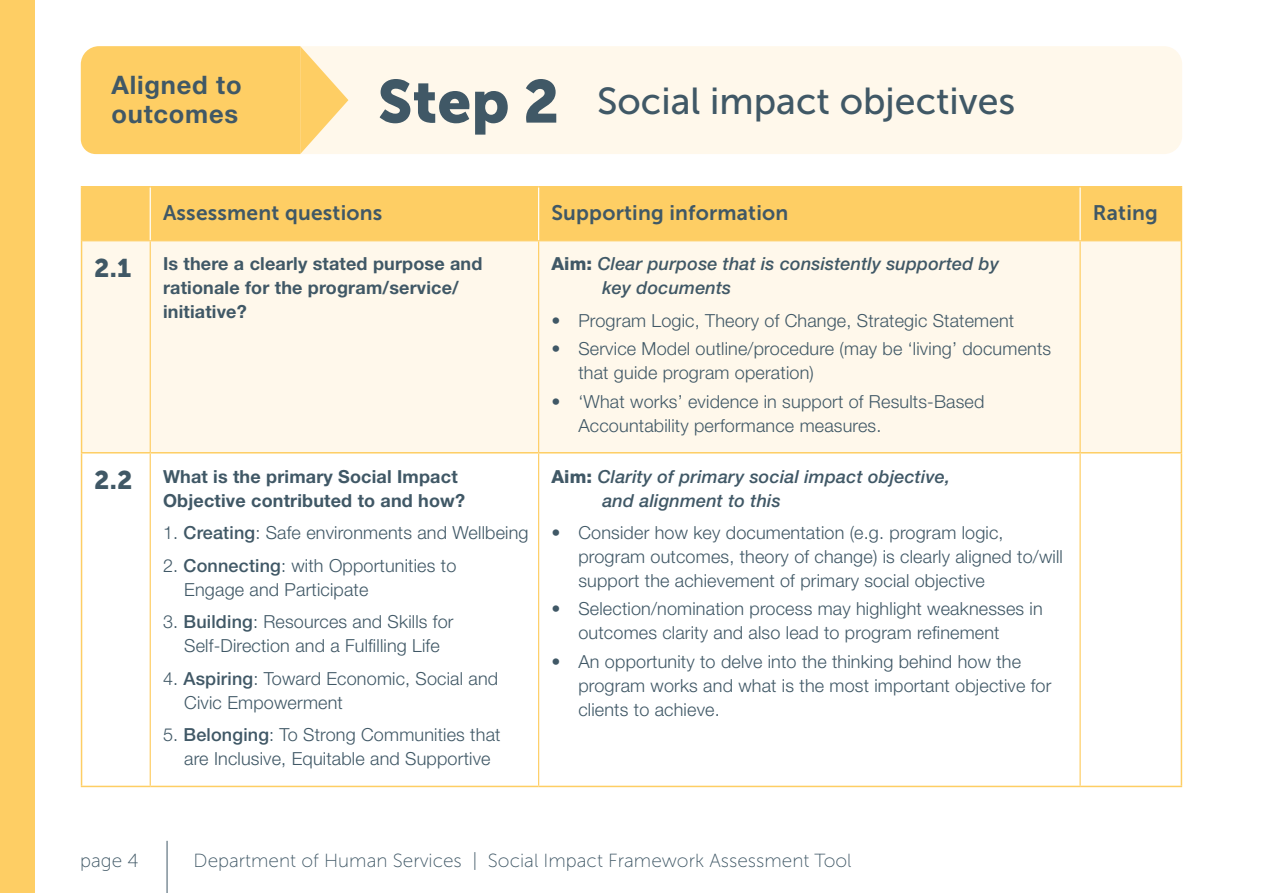
<style>
.page{position:relative;width:1263px;height:893px;background:#fff}
.page>*{position:absolute;margin:0;border:0;box-sizing:border-box;transform-origin:0 0}
.Main_heading{font:60px "Museo Sans 900";color:#405866}
.Main_heading-2{font:37.5px "Museo Sans 500";color:#405866}
.Body{font:700 25.5px/29.2px "Helvetica Neue LT Std";letter-spacing:.03em;color:#405866}
.Heading_b4_bullet_po{font:25.5px "Museo Sans 900";color:#405866}
.Sub_heading_2{font:21px "Museo Sans 700";letter-spacing:.01em;color:#405866}
.t1{font:18.9px "Museo Sans 100";color:#405866}
.Sub_heading_2-2{font:300 18px/24px "Helvetica Neue LT Std";letter-spacing:.01em;color:#405866}
.Sub_heading_2-3{font:700 18px/24px "Helvetica Neue LT Std";letter-spacing:.01em;color:#405866}
.Heading_b4_bullet_po-2{font:italic 500 18px/24px "Helvetica Neue LT Std";letter-spacing:.01em;color:#405866}
.s1{font-weight:800;font-style:normal}
.s2{font-family:"Helvetica Neue LT Pro";font-weight:500}
</style>
<div class="page">
<hr style="left:167px;top:841px;width:1px;height:52px;background:#405866">
<div style="left:82px;top:187px;width:1099px;height:53px;background:#fece64"></div>
<div style="left:82px;top:241px;width:1099px;height:211px;background:#fff8eb"></div>
<svg style="left:82px;top:453px;width:1099px;height:333px"></svg>
<hr style="left:81px;top:187px;width:1px;height:54px;background:#fece64">
<hr style="left:81px;top:186px;width:69px;height:1px;background:#fece64">
<hr style="left:82px;top:240px;width:68px;height:1px;background:#fece64">
<hr style="left:150px;top:186px;width:389px;height:1px;background:#fece64">
<hr style="left:539px;top:186px;width:541px;height:1px;background:#fece64">
<hr style="left:150px;top:240px;width:389px;height:1px;background:#fece64">
<hr style="left:539px;top:240px;width:541px;height:1px;background:#fece64">
<hr style="left:1080px;top:186px;width:102px;height:1px;background:#fece64">
<hr style="left:1181px;top:187px;width:1px;height:54px;background:#fece64">
<hr style="left:1080px;top:240px;width:101px;height:1px;background:#fece64">
<hr style="left:81px;top:241px;width:1px;height:211px;background:#fece64">
<hr style="left:81px;top:453px;width:1px;height:333px;background:#fece64">
<hr style="left:81px;top:452px;width:69px;height:1px;background:#fece64">
<hr style="left:81px;top:786px;width:69px;height:1px;background:#fece64">
<hr style="left:150px;top:241px;width:1px;height:211px;background:#fece64">
<hr style="left:150px;top:453px;width:1px;height:333px;background:#fece64">
<hr style="left:538px;top:241px;width:1px;height:211px;background:#fece64">
<hr style="left:538px;top:453px;width:1px;height:333px;background:#fece64">
<hr style="left:150px;top:452px;width:389px;height:1px;background:#fece64">
<hr style="left:539px;top:452px;width:541px;height:1px;background:#fece64">
<hr style="left:150px;top:786px;width:389px;height:1px;background:#fece64">
<hr style="left:539px;top:786px;width:541px;height:1px;background:#fece64">
<hr style="left:150px;top:187px;width:1px;height:53px;background:#fff">
<hr style="left:538px;top:187px;width:1px;height:53px;background:#fff">
<hr style="left:1079px;top:187px;width:2px;height:53px;background:#fff">
<hr style="left:1079px;top:241px;width:2px;height:211px;background:#fece64">
<hr style="left:1079px;top:453px;width:2px;height:333px;background:#fece64">
<hr style="left:1181px;top:241px;width:1px;height:211px;background:#fece64">
<hr style="left:1181px;top:453px;width:1px;height:333px;background:#fece64">
<hr style="left:1080px;top:452px;width:102px;height:1px;background:#fece64">
<hr style="left:1080px;top:786px;width:102px;height:1px;background:#fece64">
<div style="left:348px;top:46px;width:834px;height:108px;background:#fff8eb"></div>
<svg style="left:81px;top:46px;width:267px;height:108px;background:#fed170"></svg>
<div style="left:0;top:0;width:34px;height:893px;background:#fece64"></div>
<p class="Body" style="left:112px;top:69px;width:132px">Aligned to outcomes</p>
<p class="Main_heading" style="left:378px;top:68px;width:183px">Step 2</p>
<p class="Main_heading-2" style="left:597px;top:81px;width:420px">Social impact objectives</p>
<p class="Sub_heading_2" style="left:163px;top:201px;width:221px">Assessment questions</p>
<p class="Sub_heading_2" style="left:551px;top:201px;width:239px">Supporting information</p>
<p class="Sub_heading_2" style="left:1093px;top:201px;width:67px">Rating</p>
<p class="Heading_b4_bullet_po" style="left:94px;top:253px;width:39px">2.1</p>
<p class="Sub_heading_2-3" style="left:163px;top:252px;width:321px">Is there a clearly stated purpose and rationale for the program/service/ initiative?</p>
<p class="Heading_b4_bullet_po-2" style="left:602px;top:252px;width:398px;text-indent:-51px"><span class="s1">Aim:</span> Clear purpose that is consistently supported by key documents</p>
<p class="Sub_heading_2-2" style="left:551px;top:308px;width:464px">• Program Logic, Theory of Change, Strategic Statement</p>
<p class="Sub_heading_2-2" style="left:578px;top:336px;width:474px;text-indent:-27px">• Service Model outline/procedure (may be ‘living’ documents that guide program operation)</p>
<p class="Sub_heading_2-2" style="left:578px;top:389px;width:408px;text-indent:-27px">• ‘What works’ evidence in support of Results-Based<br>Accountability performance measures.</p>
<p class="Heading_b4_bullet_po" style="left:94px;top:465px;width:40px">2.2</p>
<p class="Sub_heading_2-3" style="left:163px;top:464px;width:304px">What is the primary Social Impact<br>Objective contributed to and how?</p>
<p class="Sub_heading_2-2" style="left:163px;top:520px;width:367px">1. <span class="s2">Creating</span>: Safe environments and Wellbeing</p>
<p class="Sub_heading_2-2" style="left:184px;top:553px;width:274px;text-indent:-21px">2. <span class="s2">Connecting</span>: with Opportunities to<br>Engage and Participate</p>
<p class="Sub_heading_2-2" style="left:163px;top:609px;width:292px;text-align:center">3. <span class="s2">Building</span>: Resources and Skills for<br>Self-Direction and a Fulfilling Life</p>
<p class="Sub_heading_2-2" style="left:184px;top:666px;width:315px;text-indent:-21px">4. <span class="s2">Aspiring</span>: Toward Economic, Social and<br>Civic Empowerment</p>
<p class="Sub_heading_2-2" style="left:184px;top:722px;width:318px;text-indent:-21px">5. <span class="s2">Belonging</span>: To Strong Communities that are Inclusive, Equitable and Supportive</p>
<p class="Heading_b4_bullet_po-2" style="left:602px;top:464px;width:349px;text-indent:-51px"><span class="s1">Aim:</span> Clarity of primary social impact objective, and alignment to this</p>
<p class="Sub_heading_2-2" style="left:578px;top:520px;width:486px;text-indent:-27px">• Consider how key documentation (e.g. program logic, program outcomes, theory of change) is clearly aligned to/will support the achievement of primary social objective</p>
<p class="Sub_heading_2-2" style="left:578px;top:597px;width:466px;text-indent:-27px">• Selection/nomination process may highlight weaknesses in outcomes clarity and also lead to program refinement</p>
<p class="Sub_heading_2-2" style="left:578px;top:649px;width:475px;text-indent:-27px">• An opportunity to delve into the thinking behind how the program works and what is the most important objective for clients to achieve.</p>
<p class="t1" style="left:80px;top:850px;width:60px">page 4</p>
<p class="t1" style="left:194px;top:850px;width:659px">Department of Human Services | Social Impact Framework Assessment Tool</p>
</div>
